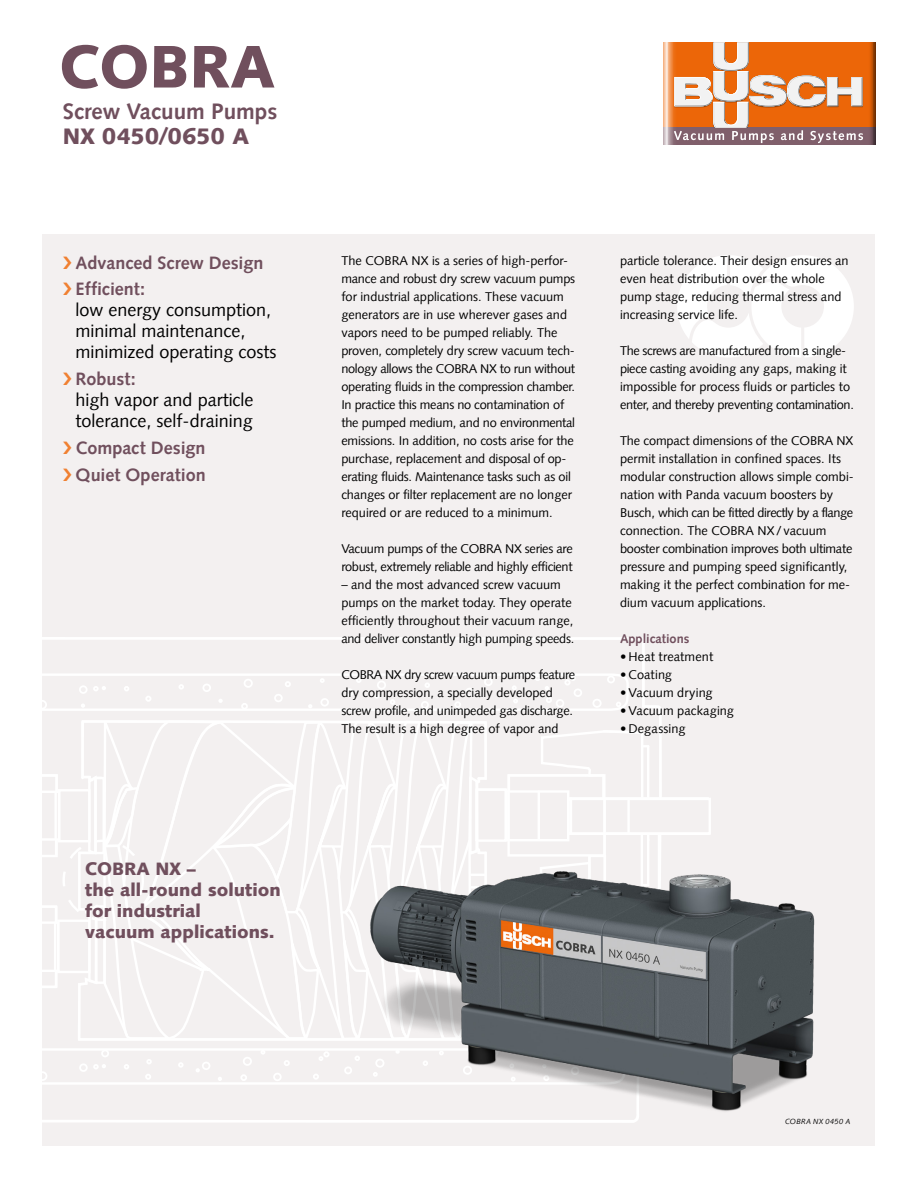
<style>
.page{position:relative;width:918px;height:1188px;background:#fff}
.page>*{position:absolute;margin:0;border:0;box-sizing:border-box;transform-origin:0 0}
.t1{font:900 60px "Syntax LT";color:#704f5d}
.t2{font:700 22.5px "Syntax LT";color:#704f5d}
.t3{font:900 22.5px "Syntax LT";letter-spacing:-.015em;color:#704f5d}
.t4{font:18px/21px "Syntax LT";color:#000}
.t5{font:700 18px/26.7px "Syntax LT";color:#704f5d}
.t6{font:900 18px/21px "Syntax LT";color:#704f5d}
.t7{font:12.75px/18px "Syntax LT";color:#000}
.t8{font:12.75px/18px "Syntax LT";letter-spacing:-.025em;color:#000}
.t9{font:12.75px/18px "Syntax LT";letter-spacing:-.02em;color:#000}
.t10{font:700 12.75px "Syntax LT";color:#704f5d}
.t11{font:italic 7.5px "Syntax LT";letter-spacing:.035em;color:#000}
</style>
<div class="page">
<div style="left:43px;top:234px;width:832px;height:911px;background:#f3f0f0"></div>
<div style="left:567px;top:798px;width:144px;height:37px;border:2px solid #fff"></div>
<hr style="left:569px;top:833px;width:140px;height:2px;background:#fff">
<hr style="left:568px;top:797px;width:140px;height:3px;background:#fff">
<svg style="left:43px;top:637px;width:621px;height:486px"></svg>
<svg style="left:43px;top:672px;width:608px;height:414px"></svg>
<div style="left:62px;top:840px;width:82px;height:81px;border:2px dashed #fff;border-radius:50%"></div>
<img style="left:350px;top:844px;width:465px;height:277px">
<svg style="left:677px;top:255px;width:177px;height:102px"></svg>
<svg style="left:663px;top:43px;width:212px;height:102px;background:#c97d50"></svg>
<svg style="left:674px;top:43px;width:189px;height:100px"></svg>
<h1 class="t1" style="left:59px;top:31px;width:217px">COBRA</h1>
<h2 class="t2" style="left:63px;top:98px;width:216px">Screw Vacuum Pumps</h2>
<h2 class="t3" style="left:63px;top:123px;width:188px">NX 0450/0650 A</h2>
<h3 class="t5" style="left:76px;top:249px;width:189px">Advanced Screw Design<br>Efficient:</h3>
<h3 class="t4" style="left:76px;top:300px;width:203px">low energy consumption, minimal maintenance, minimized operating costs</h3>
<h3 class="t5" style="left:76px;top:366px;width:62px">Robust:</h3>
<h3 class="t4" style="left:76px;top:389px;width:180px">high vapor and particle tolerance, self-draining</h3>
<h3 class="t5" style="left:76px;top:434px;width:132px">Compact Design<br>Quiet Operation</h3>
<h3 class="t6" style="left:85px;top:859px;width:197px">COBRA NX –<br>the all-round solution for industrial<br>vacuum applications.</h3>
<p class="t7" style="left:341px;top:251px;width:235px">The COBRA NX is a series of high-perfor&shy;mance and robust dry screw vacuum pumps for industrial applications. These vacuum generators are in use wherever gases and vapors need to be pumped reliably. The proven, completely dry screw vacuum tech&shy;nology allows the COBRA NX to run without operating fluids in the compression chamber.<br>In practice this means no contamination of the pumped medium, and no environmental emissions. In addition, no costs arise for the purchase, replacement and disposal of op&shy;erating fluids. Maintenance tasks such as oil changes or filter replacement are no longer required or are reduced to a minimum.</p>
<p class="t8" style="left:341px;top:539px;width:233px">Vacuum pumps of the COBRA NX series are robust, extremely reliable and highly efficient</p>
<p class="t7" style="left:341px;top:575px;width:235px">– and the most advanced screw vacuum pumps on the market today. They operate efficiently throughout their vacuum range, and deliver constantly high pumping speeds.</p>
<p class="t9" style="left:341px;top:665px;width:235px">COBRA NX dry screw vacuum pumps feature dry compression, a specially developed screw profile, and unimpeded gas discharge.<br>The result is a high degree of vapor and</p>
<p class="t7" style="left:620px;top:251px;width:230px">particle tolerance. Their design ensures an even heat distribution over the whole pump stage, reducing thermal stress and increasing service life.</p>
<p class="t8" style="left:620px;top:341px;width:235px">The screws are manufactured from a single&shy;piece casting avoiding any gaps, making it impossible for process fluids or particles to enter, and thereby preventing contamination.</p>
<p class="t7" style="left:620px;top:431px;width:235px">The compact dimensions of the COBRA NX permit installation in confined spaces. Its modular construction allows simple combi&shy;nation with Panda vacuum boosters by Busch, which can be fitted directly by a flange connection. The COBRA NX/ vacuum booster combination improves both ultimate pressure and pumping speed significantly, making it the perfect combination for me&shy;dium vacuum applications.</p>
<p class="t10" style="left:620px;top:631px;width:71px">Applications</p>
<p class="t7" style="left:620px;top:647px;width:95px">• Heat treatment</p>
<p class="t7" style="left:620px;top:665px;width:54px">• Coating</p>
<p class="t7" style="left:620px;top:683px;width:94px">• Vacuum drying</p>
<p class="t7" style="left:620px;top:701px;width:116px">• Vacuum packaging</p>
<p class="t7" style="left:620px;top:719px;width:67px">• Degassing</p>
<p class="t11" style="left:785px;top:1117px;width:67px">COBRA NX 0450 A</p>
</div>
